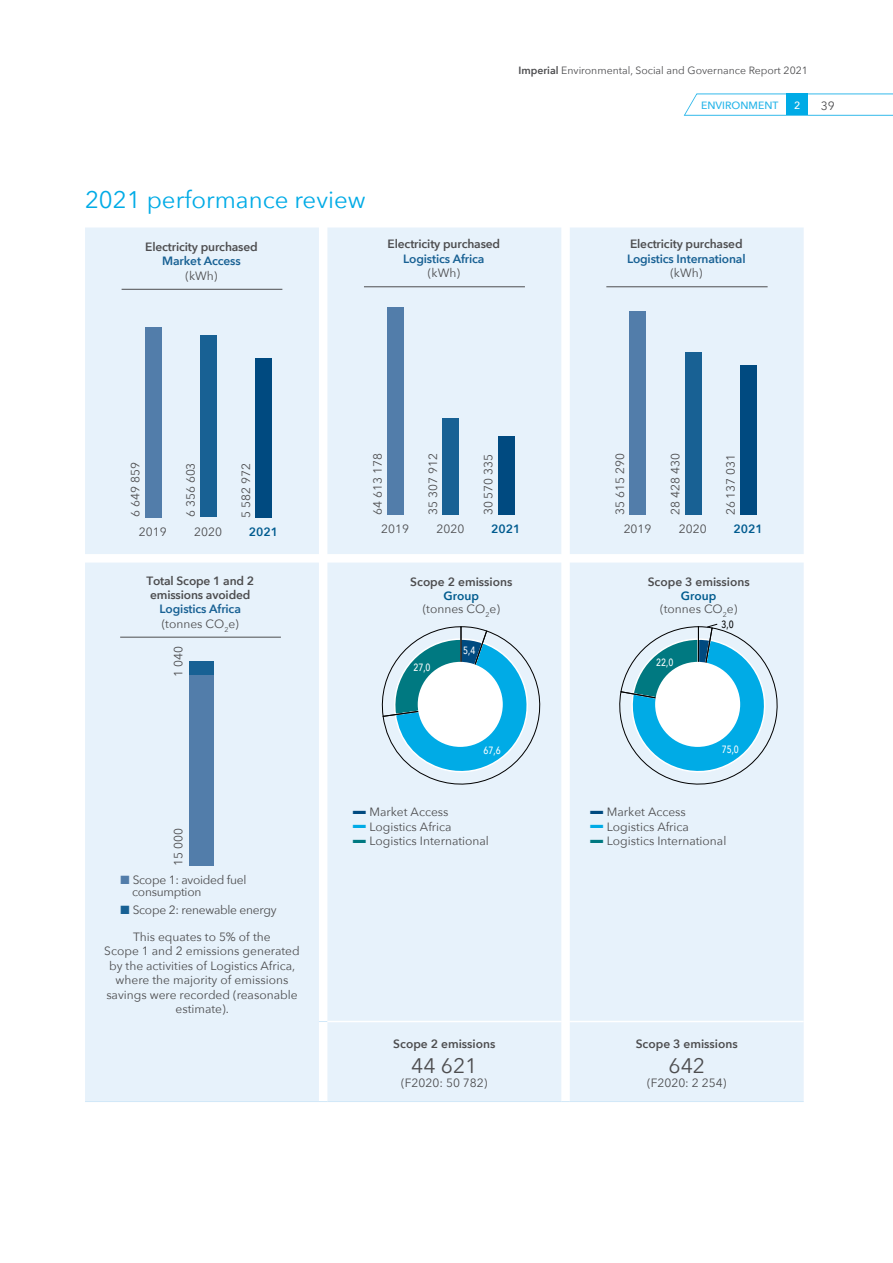
<style>
.page{position:relative;width:893px;height:1263px;background:#fff}
.page>*{position:absolute;margin:0;border:0;box-sizing:border-box;transform-origin:0 0}
.t1{font:24px "Avenir Next";color:#00abe6}
.t2{font:21px "Avenir Next";color:#4d4d4f}
.t3{font:12px/14.4px "Avenir Next";color:#4d4d4f;text-align:center}
.t4{font:600 12px/14.4px "Avenir Next";letter-spacing:-.01em;color:#4d4d4f;text-align:center}
.t5{font:600 12px/14.4px "Avenir Next";letter-spacing:-.01em;color:#186194}
.t6{font:12px/12px "Avenir Next";letter-spacing:-.025em;color:#4d4d4f}
.t7{font:600 12px "Avenir Next";color:#005b8f}
.t8{font:10.5px "Avenir Next";color:#4d4d4f}
.t9{font:500 10.5px "Avenir Next";color:#fff;scale:.8 1}
.t10{font:500 10.5px "Avenir Next";color:#24b4e9}
.t11{font:500 10.5px "Avenir Next";color:#000;scale:.8 1}
.t12{font:500 10.5px "Avenir Next";color:#fff}
.s1{font-weight:600}
.s2{font-weight:400;color:#4d4d4f}
.s3{font-weight:600;color:#005b8e}
.s4{color:#527daa}
.s5{color:#186194}
</style>
<div class="page">
<svg style="left:683px;top:93px;width:210px;height:23px"></svg>
<div style="left:787px;top:94px;width:21px;height:21px;background:#00abe6"></div>
<div style="left:85px;top:227px;width:719px;height:874px;background:#e7f2fb"></div>
<hr style="left:85px;top:1101px;width:234px;height:1px;background:#d1e8f8">
<hr style="left:327px;top:1101px;width:234px;height:1px;background:#d1e8f8">
<hr style="left:570px;top:1101px;width:234px;height:1px;background:#d1e8f8">
<hr style="left:327px;top:1021px;width:234px;height:1px;background:#fff">
<hr style="left:570px;top:1021px;width:234px;height:1px;background:#fff">
<hr style="left:122px;top:289px;width:160px;height:1px;background:#4d4d4f">
<div style="left:256px;top:358px;width:16px;height:159px;background:#004a80"></div>
<div style="left:200px;top:336px;width:17px;height:181px;background:#186194"></div>
<div style="left:145px;top:327px;width:16px;height:190px;background:#527daa"></div>
<hr style="left:364px;top:286px;width:161px;height:1px;background:#4d4d4f">
<div style="left:498px;top:437px;width:17px;height:78px;background:#004a80"></div>
<div style="left:443px;top:419px;width:16px;height:96px;background:#186194"></div>
<div style="left:387px;top:307px;width:17px;height:208px;background:#527daa"></div>
<hr style="left:606px;top:286px;width:161px;height:1px;background:#4d4d4f">
<div style="left:740px;top:366px;width:17px;height:149px;background:#004a80"></div>
<div style="left:685px;top:353px;width:17px;height:162px;background:#186194"></div>
<div style="left:630px;top:312px;width:16px;height:203px;background:#527daa"></div>
<hr style="left:120px;top:637px;width:161px;height:1px;background:#4d4d4f">
<div style="left:189px;top:662px;width:25px;height:13px;background:#186194"></div>
<div style="left:189px;top:675px;width:25px;height:190px;background:#527daa"></div>
<svg style="left:377px;top:626px;width:173px;height:168px;background:#95cee2"></svg>
<div style="left:418px;top:662px;width:85px;height:85px;background:#fff;border-radius:50%"></div>
<svg style="left:613px;top:623px;width:170px;height:167px"></svg>
<p class="t8" style="left:518px;top:62px;width:291px"><span class="s1">Imperial</span> Environmental, Social and Governance Report 2021</p>
<h1 class="t1" style="left:85px;top:180px;width:282px">2021 performance review</h1>
<p class="t4" style="left:145px;top:239px;width:114px">Electricity purchased</p>
<p class="t5" style="left:162px;top:253px;width:80px">Market Access</p>
<p class="t3" style="left:186px;top:268px;width:33px">(kWh)</p>
<p class="t4" style="left:388px;top:237px;width:114px">Electricity purchased</p>
<p class="t5" style="left:403px;top:251px;width:83px">Logistics Africa</p>
<p class="t3" style="left:428px;top:265px;width:33px">(kWh)</p>
<p class="t3" style="left:128px;top:517px;width:56px;rotate:-90deg">6 649 859</p>
<p class="t3" style="left:183px;top:517px;width:56px;rotate:-90deg">6 356 603</p>
<p class="t3" style="left:238px;top:518px;width:56px;rotate:-90deg">5 582 972</p>
<p class="t3" style="left:139px;top:524px;width:29px">2019</p>
<p class="t3" style="left:194px;top:524px;width:29px">2020</p>
<p class="t7" style="left:249px;top:521px;width:31px">2021</p>
<p class="t4" style="left:146px;top:573px;width:109px">Total Scope 1 and 2 emissions avoided</p>
<p class="t5" style="left:160px;top:602px;width:83px">Logistics Africa <span class="s2">(tonnes CO</span><sub>2</sub><span class="s2">e)</span></p>
<p class="t3" style="left:171px;top:677px;width:32px;rotate:-90deg">1 040</p>
<p class="t3" style="left:370px;top:515px;width:63px;rotate:-90deg">64 613 178</p>
<p class="t3" style="left:425px;top:515px;width:63px;rotate:-90deg">35 307 912</p>
<p class="t3" style="left:481px;top:515px;width:63px;rotate:-90deg">30 570 335</p>
<p class="t3" style="left:381px;top:521px;width:29px">2019</p>
<p class="t3" style="left:437px;top:521px;width:29px">2020</p>
<p class="t7" style="left:491px;top:519px;width:31px">2021</p>
<p class="t4" style="left:410px;top:574px;width:104px">Scope 2 emissions</p>
<p class="t3" style="left:423px;top:588px;width:79px;line-height:13.5px"><span class="s3">Group </span>(tonnes CO<sub>2</sub>e)</p>
<p class="t9" style="left:413px;top:659px;width:23px">27,0</p>
<p class="t9" style="left:463px;top:642px;width:17px">5,4</p>
<p class="t9" style="left:484px;top:742px;width:23px">67,6</p>
<p class="t3" style="left:171px;top:866px;width:39px;rotate:-90deg">15 000</p>
<p class="t6" style="left:132px;top:873px;width:116px;text-indent:-12px"><span class="s4">■</span> Scope 1: avoided fuel consumption</p>
<p class="t6" style="left:121px;top:903px;width:158px"><span class="s5">■</span> Scope 2: renewable energy</p>
<p class="t3" style="left:104px;top:929px;width:197px">This equates to 5% of the<br>Scope 1 and 2 emissions generated by the activities of Logistics Africa, where the majority of emissions savings were recorded (reasonable estimate).</p>
<p class="t3" style="left:352px;top:804px;width:98px"><sup>■</sup> Market Access</p>
<p class="t3" style="left:352px;top:819px;width:101px"><sup>■</sup> Logistics Africa</p>
<p class="t3" style="left:352px;top:833px;width:138px"><sup>■</sup> Logistics International</p>
<p class="t4" style="left:393px;top:1036px;width:104px">Scope 2 emissions</p>
<h2 class="t2" style="left:411px;top:1048px;width:68px">44 621</h2>
<p class="t3" style="left:401px;top:1075px;width:88px">(F2020: 50 782)</p>
<p class="t10" style="left:701px;top:97px;width:79px">ENVIRONMENT</p>
<p class="t12" style="left:794px;top:97px;width:8px">2</p>
<p class="t3" style="left:821px;top:98px;width:15px">39</p>
<p class="t4" style="left:630px;top:237px;width:114px">Electricity purchased</p>
<p class="t5" style="left:627px;top:251px;width:120px">Logistics International</p>
<p class="t3" style="left:670px;top:265px;width:33px">(kWh)</p>
<p class="t3" style="left:612px;top:515px;width:63px;rotate:-90deg">35 615 290</p>
<p class="t3" style="left:668px;top:515px;width:63px;rotate:-90deg">28 428 430</p>
<p class="t3" style="left:723px;top:515px;width:63px;rotate:-90deg">26 137 031</p>
<p class="t3" style="left:624px;top:521px;width:29px">2019</p>
<p class="t3" style="left:679px;top:521px;width:29px">2020</p>
<p class="t7" style="left:734px;top:519px;width:31px">2021</p>
<p class="t4" style="left:648px;top:574px;width:104px">Scope 3 emissions</p>
<p class="t3" style="left:660px;top:588px;width:79px;line-height:13.5px"><span class="s3">Group </span>(tonnes CO<sub>2</sub>e)</p>
<p class="t9" style="left:656px;top:653px;width:23px">22,0</p>
<p class="t11" style="left:721px;top:616px;width:17px">3,0</p>
<p class="t9" style="left:722px;top:740px;width:23px">75,0</p>
<p class="t3" style="left:590px;top:804px;width:98px"><sup>■</sup> Market Access</p>
<p class="t3" style="left:590px;top:819px;width:101px"><sup>■</sup> Logistics Africa</p>
<p class="t3" style="left:590px;top:833px;width:138px"><sup>■</sup> Logistics International</p>
<p class="t4" style="left:636px;top:1036px;width:104px">Scope 3 emissions</p>
<h2 class="t2" style="left:668px;top:1048px;width:38px">642</h2>
<p class="t3" style="left:647px;top:1075px;width:81px">(F2020: 2 254)</p>
</div>
